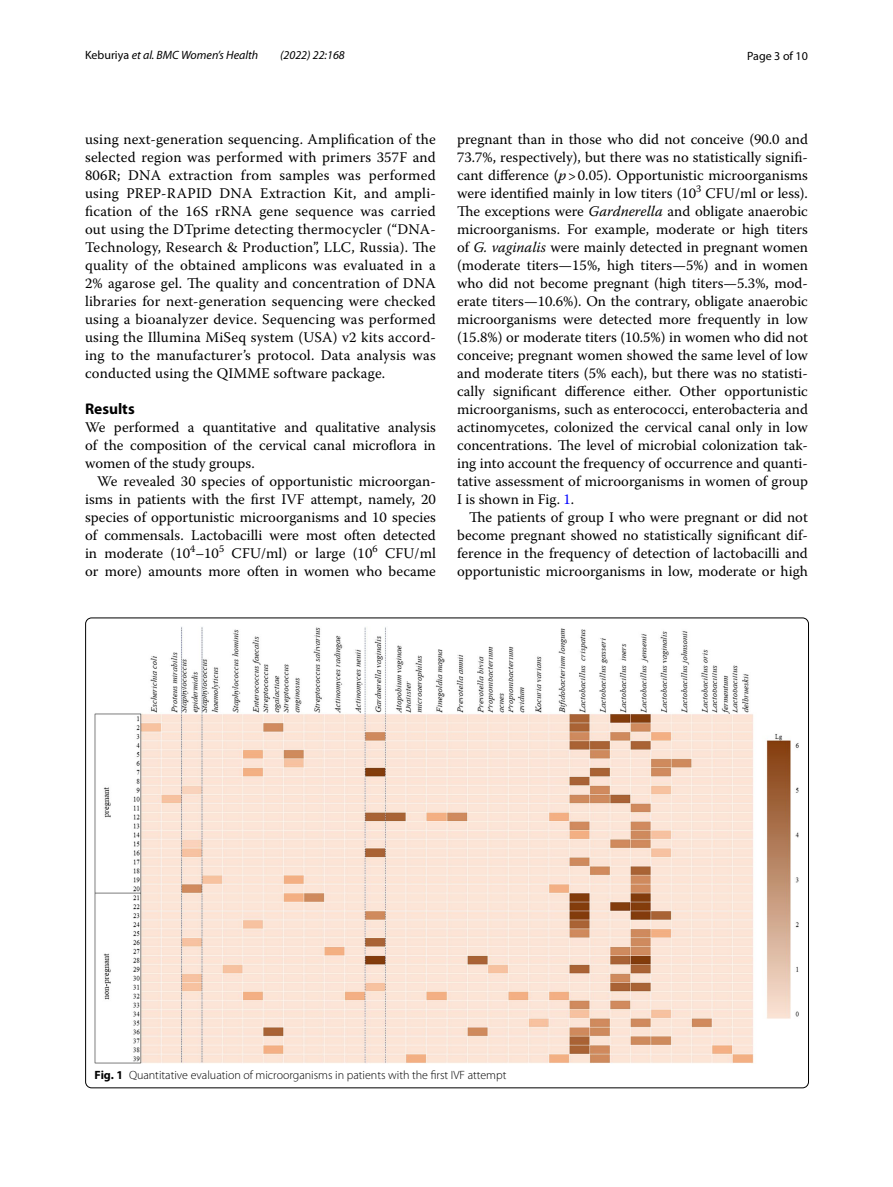
<style>
.page{position:relative;width:893px;height:1187px;background:#fff}
.page>*{position:absolute;margin:0;border:0;box-sizing:border-box;transform-origin:0 0}
.t1{font:700 15.45px "Myriad Pro";color:#000}
.t2{font:14.7px/18px "Warnock Pro";color:#000;text-align:justify}
.t3{font:300 12px "Myriad Pro";color:#000}
.t4{font:italic 12px "Myriad Pro";color:#000}
.t5{font:12px "Myriad Pro";color:#000}
.s1{font-style:normal}
.s2{font-style:italic}
.s3{color:#00f}
.s4{font-weight:700}
</style>
<div class="page">
<img style="left:94px;top:627px;width:705px;height:436px">
<p class="t4" style="left:85px;top:48px;width:175px"><span class="s1">Keburiya</span> et al. BMC Women’s Health</p>
<p class="t4" style="left:280px;top:48px;width:66px">(2022) 22:168</p>
<p class="t5" style="left:747px;top:48px;width:62px">Page 3 of 10</p>
<p class="t2" style="left:85px;top:130px;width:352px">using next-generation sequencing. Amplification of the selected region was performed with primers 357F and 806R; DNA extraction from samples was performed using PREP-RAPID DNA Extraction Kit, and ampli&shy;fication of the 16S rRNA gene sequence was carried out using the DTprime detecting thermocycler (“DNA-Technology, Research &amp; Production”, LLC, Russia). The quality of the obtained amplicons was evaluated in a 2% agarose gel. The quality and concentration of DNA libraries for next-generation sequencing were checked using a bioanalyzer device. Sequencing was performed using the Illumina MiSeq system (USA) v2 kits accord&shy;ing to the manufacturer’s protocol. Data analysis was conducted using the QIMME software package.</p>
<p class="t1" style="left:85px;top:398px;width:51px">Results</p>
<p class="t2" style="left:85px;top:418px;width:352px">We performed a quantitative and qualitative analysis of the composition of the cervical canal microflora in women of the study groups.</p>
<p class="t2" style="left:85px;top:472px;width:352px;text-indent:12px">We revealed 30 species of opportunistic microorgan&shy;isms in patients with the first IVF attempt, namely, 20 species of opportunistic microorganisms and 10 species of commensals. Lactobacilli were most often detected in moderate (10<sup>4</sup>–10<sup>5</sup> CFU/ml) or large (10<sup>6</sup> CFU/ml or more) amounts more often in women who became</p>
<p class="t2" style="left:457px;top:130px;width:352px">pregnant than in those who did not conceive (90.0 and 73.7%, respectively), but there was no statistically signifi&shy;cant difference (<span class="s2">p</span>&gt;0.05). Opportunistic microorganisms were identified mainly in low titers (10<sup>3</sup> CFU/ml or less).<br>The exceptions were <span class="s2">Gardnerella</span> and obligate anaerobic microorganisms. For example, moderate or high titers of <span class="s2">G. vaginalis</span> were mainly detected in pregnant women (moderate titers—15%, high titers—5%) and in women who did not become pregnant (high titers—5.3%, mod&shy;erate titers—10.6%). On the contrary, obligate anaerobic microorganisms were detected more frequently in low (15.8%) or moderate titers (10.5%) in women who did not conceive; pregnant women showed the same level of low and moderate titers (5% each), but there was no statisti&shy;cally significant difference either. Other opportunistic microorganisms, such as enterococci, enterobacteria and actinomycetes, colonized the cervical canal only in low concentrations. The level of microbial colonization tak&shy;ing into account the frequency of occurrence and quanti&shy;tative assessment of microorganisms in women of group I is shown in Fig. <span class="s3">1</span>.</p>
<p class="t2" style="left:457px;top:508px;width:352px;text-indent:12px">The patients of group I who were pregnant or did not become pregnant showed no statistically significant dif&shy;ference in the frequency of detection of lactobacilli and opportunistic microorganisms in low, moderate or high</p>
<p class="t3" style="left:95px;top:1068px;width:413px"><span class="s4">Fig. 1</span> Quantitative evaluation of microorganisms in patients with the first IVF attempt</p>
</div>
